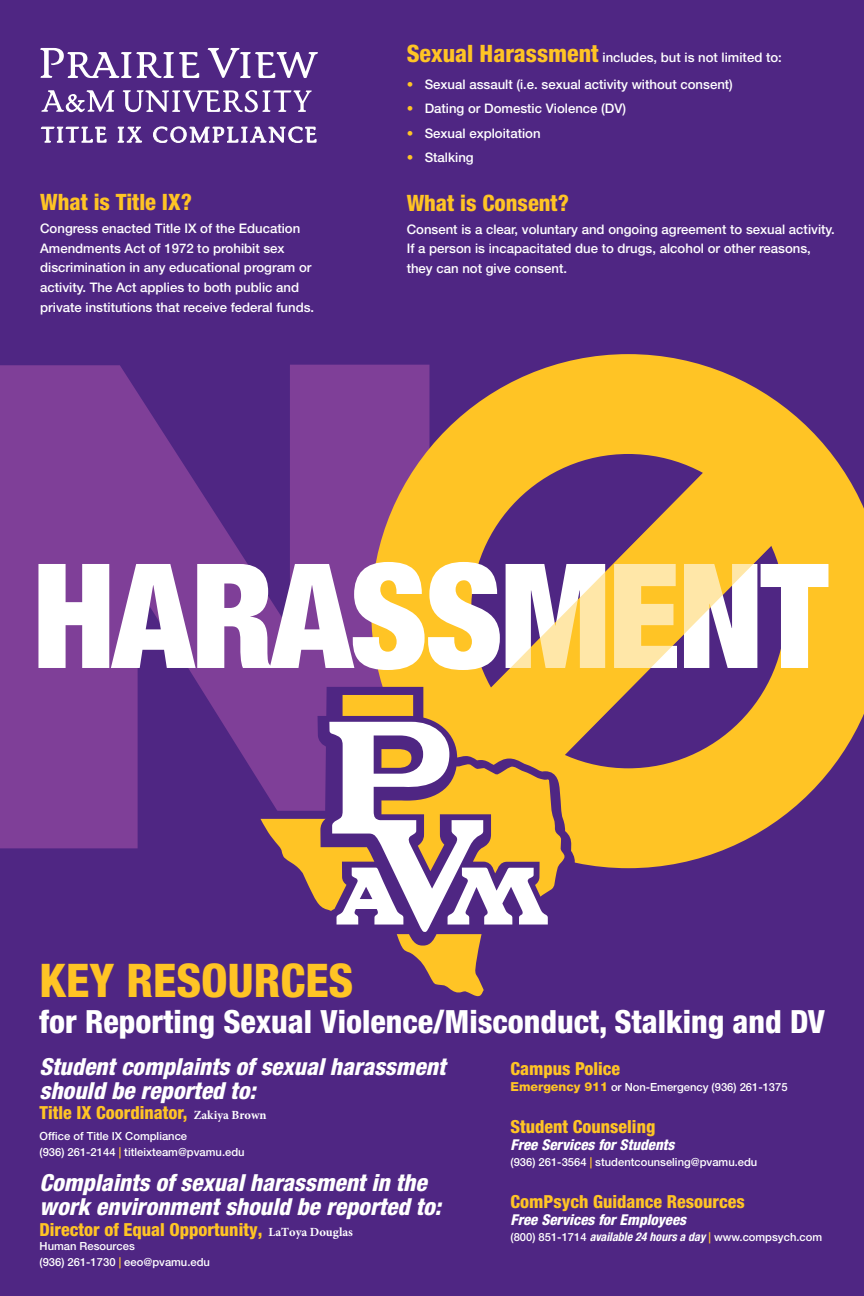
<style>
.page{position:relative;width:864px;height:1296px;background:#4f2683}
.page>*{position:absolute;margin:0;border:0;box-sizing:border-box;transform-origin:0 0}
.t1{font:900 condensed 145.65px "Helvetica Neue";letter-spacing:-.02em;color:#fff}
.t2{font:800 condensed 46.45px "Helvetica Neue";color:#ffc425}
.t3{font:800 condensed 32px "Helvetica Neue";color:#fff}
.t4{font:italic 800 condensed 23.5px/24px "Helvetica Neue";color:#fff}
.t5{font:800 condensed 22.6px "Helvetica Neue";color:#ffc425}
.t6{font:800 condensed 18px "Helvetica Neue";color:#ffc425}
.t7{font:italic 800 condensed 14.95px "Helvetica Neue";color:#fff}
.t8{font:500 13.2px/19.8px "Helvetica Neue";color:#fff}
.t9{font:500 11.2px/16px "Helvetica Neue";color:#fff}
.s1{font-weight:800;font-stretch:condensed;font-size:24px;color:#ffc425}
.s2{color:#ffc425}
.s3{font-family:"Minion Pro";font-weight:700;font-stretch:normal;font-size:12.45px;color:#fff}
.s4{font-weight:800;font-size:12.45px;color:#ffc425}
.s5{font-weight:700;font-style:italic;font-stretch:condensed;font-size:12px}
</style>
<div class="page">
<svg style="left:0;top:365px;width:371px;height:483px;fill:#7f3f98"></svg>
<svg style="left:371px;top:354px;width:493px;height:514px"></svg>
<svg style="left:463px;top:423px;width:331px;height:393px"></svg>
<svg style="left:234px;top:687px;width:344px;height:181px"></svg>
<svg style="left:261px;top:695px;width:304px;height:302px"></svg>
<svg style="left:318px;top:716px;width:236px;height:230px"></svg>
<svg style="left:329px;top:722px;width:219px;height:210px"></svg>
<svg style="left:41px;top:126px;width:66px;height:17px"></svg>
<svg style="left:117px;top:126px;width:26px;height:17px"></svg>
<svg style="left:153px;top:126px;width:164px;height:17px"></svg>
<svg style="left:40px;top:48px;width:159px;height:30px"></svg>
<svg style="left:208px;top:48px;width:110px;height:30px"></svg>
<svg style="left:41px;top:90px;width:271px;height:22px"></svg>
<h3 class="t5" style="left:40px;top:188px;width:153px">What is Title IX?</h3>
<p class="t8" style="left:40px;top:218px;width:276px">Congress enacted Title IX of the Education Amendments Act of 1972 to prohibit sex discrimination in any educational program or activity. The Act applies to both public and private institutions that receive federal funds.</p>
<p class="t8" style="left:407px;top:47px;width:377px"><span class="s1">Sexual Harassment</span> includes, but is not limited to:</p>
<p class="t8" style="left:407px;top:74px;width:328px"><span class="s2">•</span> Sexual assault (i.e. sexual activity without consent)</p>
<p class="t8" style="left:407px;top:98px;width:221px"><span class="s2">•</span> Dating or Domestic Violence (DV)</p>
<p class="t8" style="left:407px;top:123px;width:135px"><span class="s2">•</span> Sexual exploitation</p>
<p class="t8" style="left:407px;top:147px;width:69px"><span class="s2">•</span> Stalking</p>
<h3 class="t5" style="left:407px;top:189px;width:164px">What is Consent?</h3>
<p class="t8" style="left:407px;top:219px;width:430px">Consent is a clear, voluntary and ongoing agreement to sexual activity.<br>If a person is incapacitated due to drugs, alcohol or other reasons, they can not give consent.</p>
<h1 class="t1" style="left:32px;top:526px;width:798px">HARASSMENT</h1>
<h2 class="t2" style="left:40px;top:952px;width:316px">KEY RESOURCES</h2>
<h3 class="t3" style="left:40px;top:1002px;width:787px">for Reporting Sexual Violence/Misconduct, Stalking and DV</h3>
<h3 class="t4" style="left:40px;top:1054px;width:407px">Student complaints of sexual harassment should be reported to:</h3>
<h3 class="t6" style="left:40px;top:1102px;width:229px">Title IX Coordinator, <span class="s3">Zakiya Brown</span></h3>
<p class="t9" style="left:40px;top:1128px;width:207px">Office of Title IX Compliance<br>(936) 261-2144 <span class="s2">|</span> titleixteam@pvamu.edu</p>
<h3 class="t4" style="left:40px;top:1170px;width:403px">Complaints of sexual harassment in the work environment should be reported to:</h3>
<h3 class="t6" style="left:40px;top:1218px;width:315px">Director of Equal Opportunity, <span class="s3">LaToya Douglas</span></h3>
<p class="t9" style="left:40px;top:1238px;width:172px">Human Resources<br>(936) 261-1730 <span class="s2">|</span> eeo@pvamu.edu</p>
<h3 class="t6" style="left:511px;top:1058px;width:111px">Campus Police</h3>
<p class="t9" style="left:511px;top:1079px;width:279px"><span class="s4">Emergency 911</span> or Non-Emergency (936) 261-1375</p>
<h3 class="t6" style="left:511px;top:1115px;width:146px">Student Counseling</h3>
<p class="t7" style="left:511px;top:1136px;width:165px">Free Services for Students</p>
<p class="t9" style="left:511px;top:1154px;width:248px">(936) 261-3564 <span class="s2">|</span> studentcounseling@pvamu.edu</p>
<h3 class="t6" style="left:511px;top:1190px;width:236px">ComPsych Guidance Resources</h3>
<p class="t7" style="left:511px;top:1210px;width:177px">Free Services for Employees</p>
<p class="t9" style="left:511px;top:1229px;width:313px">(800) 851-1714 <span class="s5">available 24 hours a day</span> <span class="s2">|</span> www.compsych.com</p>
</div>
